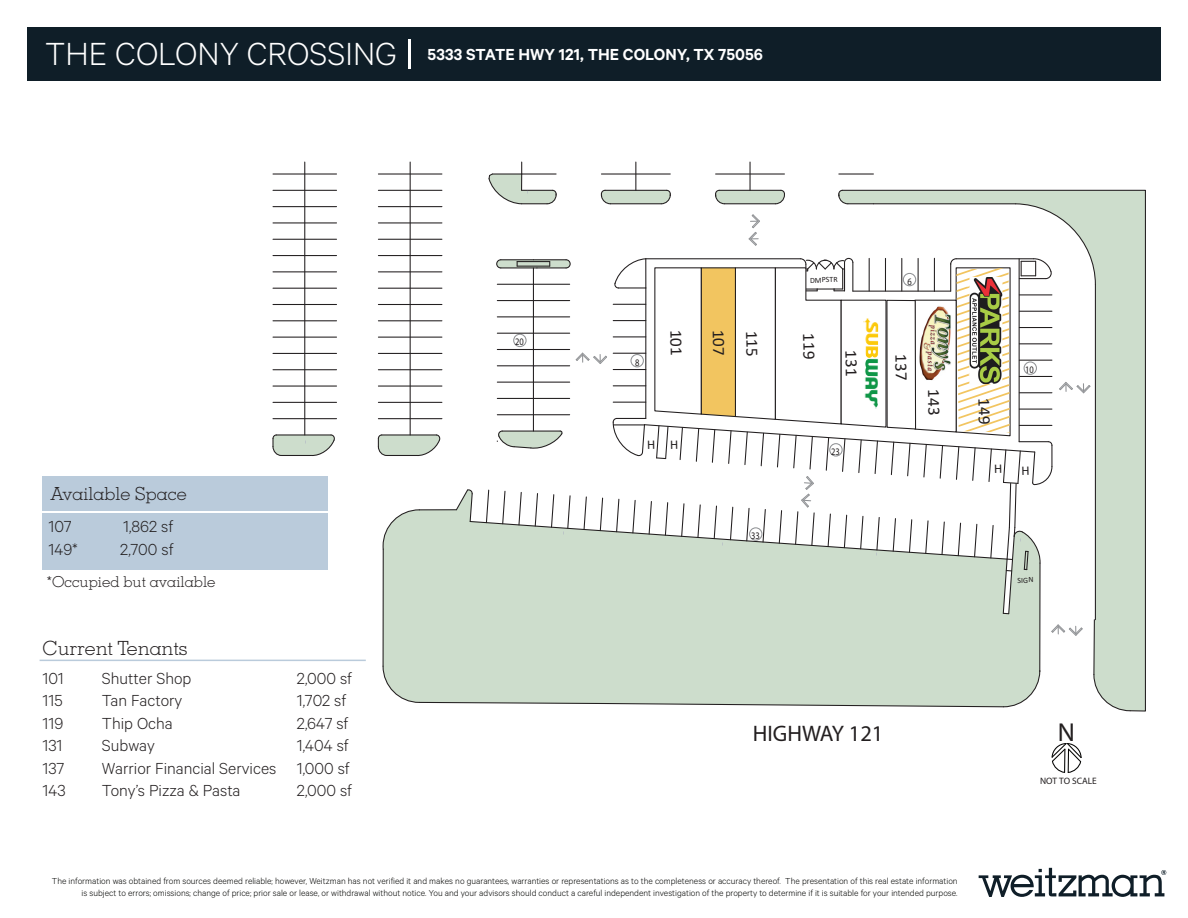
<style>
.page{position:relative;width:1188px;height:918px;background:#fff}
.page>*{position:absolute;margin:0;border:0;box-sizing:border-box;transform-origin:0 0}
.t1{font:25.95px "Myriad Pro";color:#231f20}
.t2{font:22.5px "Myriad Pro";color:#231f20}
.t3{font:300 19.5px "Memphis LT Std";color:#231f20}
.t4{font:300 18px "Calibre";color:#231f20}
.t5{font:600 18px "Calibre";color:#fff}
.t6{font:300 18px "Memphis LT Std";color:#231f20}
.t7{font:300 15px "Memphis LT Std";color:#231f20}
.t8{font:10.05px "Myriad Pro";color:#231f20;scale:.85 1}
.t9{font:300 9.75px/11.7px "Calibre";color:#040503;text-align:right}
.t10{font:9.3px "Myriad Pro";color:#231f20}
.t11{font:7.95px "Calibri";color:#231f20}
.s1{font-weight:300;font-size:36px}
.s2{font-weight:300;font-size:39.6px}
</style>
<div class="page">
<svg style="left:1131px;top:189px;width:15px;height:523px;background:#c0cebf"></svg>
<svg style="left:272px;top:434px;width:63px;height:22px"></svg>
<hr style="left:273px;top:418px;width:64px;height:1px;background:#231f20">
<hr style="left:304px;top:162px;width:1px;height:273px;background:#231f20">
<hr style="left:273px;top:402px;width:64px;height:1px;background:#231f20">
<hr style="left:273px;top:386px;width:64px;height:1px;background:#231f20">
<hr style="left:273px;top:369px;width:64px;height:1px;background:#231f20">
<hr style="left:273px;top:353px;width:64px;height:1px;background:#231f20">
<hr style="left:273px;top:337px;width:64px;height:1px;background:#231f20">
<hr style="left:273px;top:320px;width:64px;height:1px;background:#231f20">
<hr style="left:273px;top:304px;width:64px;height:1px;background:#231f20">
<hr style="left:273px;top:288px;width:64px;height:1px;background:#231f20">
<hr style="left:273px;top:271px;width:64px;height:1px;background:#231f20">
<hr style="left:273px;top:255px;width:64px;height:1px;background:#231f20">
<hr style="left:273px;top:239px;width:64px;height:1px;background:#231f20">
<hr style="left:273px;top:222px;width:64px;height:1px;background:#231f20">
<hr style="left:273px;top:206px;width:64px;height:1px;background:#231f20">
<hr style="left:273px;top:190px;width:64px;height:1px;background:#231f20">
<hr style="left:273px;top:173px;width:64px;height:2px;background:#231f20">
<svg style="left:1051px;top:743px;width:31px;height:30px"></svg>
<div style="left:27px;top:27px;width:1134px;height:54px;background:#0f1e28"></div>
<div style="left:42px;top:476px;width:286px;height:35px;background:#bacbdb"></div>
<div style="left:42px;top:513px;width:286px;height:56px;background:#bacbdb"></div>
<hr style="left:40px;top:660px;width:326px;height:1px;background:#bacbdb">
<svg style="left:979px;top:868px;width:187px;height:29px"></svg>
<svg style="left:377px;top:162px;width:754px;height:550px"></svg>
<h3 class="t5" style="left:45px;top:44px;width:719px"><span class="s1">THE COLONY CROSSING</span> <span class="s2">|</span> 5333 STATE HWY 121, THE COLONY, TX 75056</h3>
<h3 class="t6" style="left:50px;top:482px;width:138px">Available Space</h3>
<h3 class="t4" style="left:49px;top:516px;width:24px">107</h3>
<h3 class="t4" style="left:123px;top:516px;width:51px">1,862 sf</h3>
<h3 class="t4" style="left:49px;top:539px;width:31px">149*</h3>
<h3 class="t4" style="left:120px;top:539px;width:55px">2,700 sf</h3>
<h3 class="t7" style="left:46px;top:572px;width:171px">*Occupied but available</h3>
<h3 class="t3" style="left:43px;top:636px;width:147px">Current Tenants</h3>
<h3 class="t4" style="left:43px;top:668px;width:23px">101</h3>
<h3 class="t4" style="left:102px;top:668px;width:91px">Shutter Shop</h3>
<h3 class="t4" style="left:297px;top:668px;width:57px">2,000 sf</h3>
<h3 class="t4" style="left:43px;top:690px;width:22px">115</h3>
<h3 class="t4" style="left:102px;top:690px;width:82px">Tan Factory</h3>
<h3 class="t4" style="left:297px;top:690px;width:51px">1,702 sf</h3>
<h3 class="t4" style="left:43px;top:713px;width:22px">119</h3>
<h3 class="t4" style="left:102px;top:713px;width:72px">Thip Ocha</h3>
<h3 class="t4" style="left:297px;top:713px;width:53px">2,647 sf</h3>
<h3 class="t4" style="left:43px;top:735px;width:22px">131</h3>
<h3 class="t4" style="left:102px;top:735px;width:54px">Subway</h3>
<h3 class="t4" style="left:297px;top:735px;width:53px">1,404 sf</h3>
<h3 class="t4" style="left:43px;top:758px;width:23px">137</h3>
<h3 class="t4" style="left:102px;top:758px;width:249px">Warrior Financial Services 1,000 sf</h3>
<h3 class="t4" style="left:43px;top:780px;width:25px">143</h3>
<h3 class="t4" style="left:102px;top:780px;width:140px">Tony’s Pizza &amp; Pasta</h3>
<h3 class="t4" style="left:297px;top:780px;width:57px">2,000 sf</h3>
<p class="t8" style="left:515px;top:336px;width:12px">20</p>
<p class="t8" style="left:635px;top:356px;width:7px">8</p>
<p class="t11" style="left:810px;top:274px;width:29px;rotate:-1deg">DMPSTR</p>
<p class="t8" style="left:751px;top:529px;width:12px">33</p>
<p class="t8" style="left:831px;top:445px;width:12px">23</p>
<p class="t8" style="left:907px;top:275px;width:7px">6</p>
<h2 class="t2" style="left:753px;top:719px;width:132px">HIGHWAY 121</h2>
<p class="t9" style="left:52px;top:875px;width:907px">The information was obtained from sources deemed reliable; however, Weitzman has not verified it and makes no guarantees, warranties or representations as to the completeness or accuracy thereof. The presentation of this real estate information is subject to errors; omissions; change of price; prior sale or lease, or withdrawal without notice. You and your advisors should conduct a careful independent investigation of the property to determine if it is suitable for your intended purpose.</p>
<p class="t8" style="left:1025px;top:364px;width:12px">10</p>
<p class="t11" style="left:1018px;top:574px;width:17px;rotate:-1deg">SIGN</p>
<h1 class="t1" style="left:1058px;top:716px;width:19px">N</h1>
<p class="t10" style="left:1040px;top:775px;width:58px">NOT TO SCALE</p>
</div>
